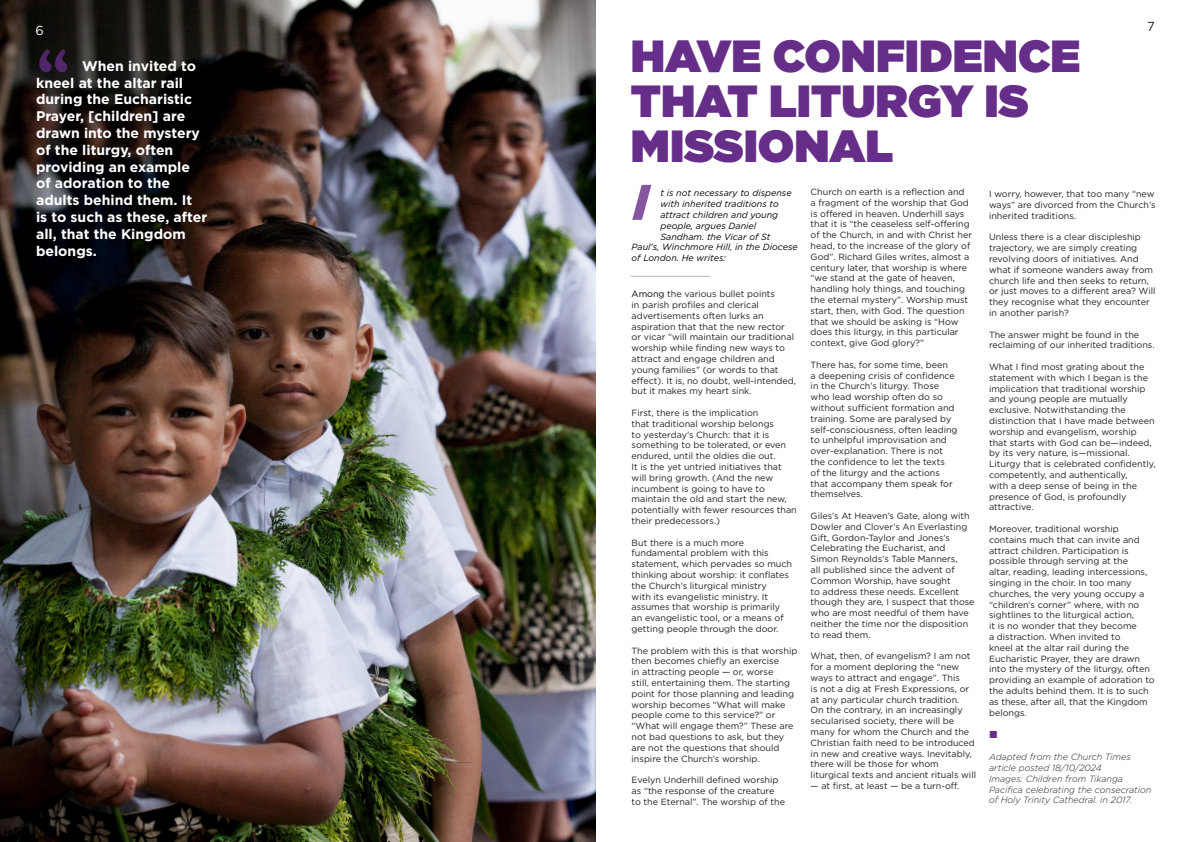
<style>
.page{position:relative;width:1191px;height:842px;background:#fff}
.page>*{position:absolute;margin:0;border:0;box-sizing:border-box;transform-origin:0 0}
.t1{font:condensed 72px "Bernard";color:#662e89}
.t2{font:italic 900 50px "Gotham";color:#662e89}
.t3{font:900 45px/45px "Gotham";color:#662e89}
.t4{font:700 14px/16.8px "Gotham";color:#fff}
.t5{font:13px "Gotham";color:#231f20}
.t6{font:13px "Gotham";color:#fff}
.t7{font:10px "Segoe UI";color:#662e89}
.t8{font:9px/10.8px "Gotham";color:#231f20}
.t9{font:italic 9px "Gotham";color:#000}
.t10{font:italic 300 9px/10.8px "Gotham";color:#231f20}
.s1{color:#000}
</style>
<div class="page">
<img style="left:0;top:0;width:595px;height:842px">
<hr style="left:393px;top:762px;width:79px;height:1px;background:#4a4e56">
<hr style="left:630px;top:276px;width:80px;height:1px;background:#4a4e56">
<p class="t6" style="left:35px;top:22px;width:10px">6</p>
<h1 class="t1" style="left:36px;top:38px;width:36px">“</h1>
<p class="t4" style="left:36px;top:57px;width:173px;text-indent:46px">When invited to kneel at the altar rail during the Eucharistic<br>Prayer, [children] are drawn into the mystery of the liturgy, often providing an example of adoration to the adults behind them. It<br>is to such as these, after all, that the Kingdom belongs.</p>
<p class="t5" style="left:1147px;top:18px;width:9px">7</p>
<p class="t3" style="left:631px;top:33px;width:451px">HAVE CONFIDENCE<br>THAT LITURGY IS<br>MISSIONAL</p>
<p class="t8" style="left:810px;top:186px;width:163px">Church on earth is a reflection and a fragment of the worship that God is offered in heaven. Underhill says that it is “the ceaseless self-offering of the Church, in and with Christ her head, to the increase of the glory of God”. Richard Giles writes, almost a century later, that worship is where “we stand at the gate of heaven, handling holy things, and touching the eternal mystery”. Worship must start, then, with God. The question that we should be asking is “How does this liturgy, in this particular context, give God glory?”</p>
<p class="t8" style="left:810px;top:359px;width:148px">There has, for some time, been<br>a deepening crisis of confidence in the Church’s liturgy. Those who lead worship often do so without sufficient formation and training. Some are paralysed by self-consciousness, often leading to unhelpful improvisation and over-explanation. There is not the confidence to let the texts<br>of the liturgy and the actions that accompany them speak for themselves.</p>
<p class="t8" style="left:810px;top:510px;width:165px">Giles’s At Heaven’s Gate, along with<br>Dowler and Clover’s An Everlasting<br>Gift, Gordon-Taylor and Jones’s<br>Celebrating the Eucharist, and<br>Simon Reynolds’s Table Manners,<br>all published since the advent of<br>Common Worship, have sought<br>to address these needs. Excellent though they are, I suspect that those who are most needful of them have neither the time nor the disposition to read them.</p>
<p class="t8" style="left:810px;top:650px;width:167px">What, then, of evangelism? I am not for a moment deploring the “new ways to attract and engage”. This<br>is not a dig at Fresh Expressions, or at any particular church tradition.<br>On the contrary, in an increasingly secularised society, there will be many for whom the Church and the Christian faith need to be introduced in new and creative ways. Inevitably, there will be those for whom liturgical texts and ancient rituals will</p>
<p class="t8" style="left:810px;top:780px;width:150px">— at first, at least — be a turn-off.</p>
<h2 class="t2" style="left:632px;top:168px;width:18px">I</h2>
<p class="t9" style="left:660px;top:187px;width:133px">t is not necessary to dispense</p>
<p class="t9" style="left:660px;top:198px;width:120px">with inherited traditions to</p>
<p class="t9" style="left:660px;top:209px;width:119px">attract children and young</p>
<p class="t9" style="left:660px;top:220px;width:97px">people, argues Daniel</p>
<p class="t9" style="left:660px;top:231px;width:111px">Sandham. the Vicar of St</p>
<p class="t9" style="left:631px;top:241px;width:168px">Paul's, Winchmore Hill, in the Diocese</p>
<p class="t9" style="left:631px;top:252px;width:96px">of London. He writes:</p>
<p class="t8" style="left:631px;top:288px;width:166px"><span class="s1">Among</span> the various bullet points<br>in parish profiles and clerical advertisements often lurks an aspiration that that the new rector or vicar “will maintain our traditional worship while finding new ways to attract and engage children and young families” (or words to that effect). It is, no doubt, well-intended, but it makes my heart sink.</p>
<p class="t8" style="left:631px;top:407px;width:167px">First, there is the implication<br>that traditional worship belongs<br>to yesterday’s Church: that it is something to be tolerated, or even endured, until the oldies die out.<br>It is the yet untried initiatives that will bring growth. (And the new incumbent is going to have to maintain the old and start the new, potentially with fewer resources than their predecessors.)</p>
<p class="t8" style="left:631px;top:537px;width:162px">But there is a much more fundamental problem with this statement, which pervades so much thinking about worship: it conflates the Church’s liturgical ministry<br>with its evangelistic ministry. It assumes that worship is primarily an evangelistic tool, or a means of getting people through the door.</p>
<p class="t8" style="left:631px;top:645px;width:167px">The problem with this is that worship then becomes chiefly an exercise<br>in attracting people — or, worse<br>still, entertaining them. The starting point for those planning and leading worship becomes “What will make people come to this service?” or “What will engage them?” These are not bad questions to ask, but they are not the questions that should inspire the Church’s worship.</p>
<p class="t8" style="left:631px;top:774px;width:155px">Evelyn Underhill defined worship as “the response of the creature to the Eternal”. The worship of the</p>
<p class="t8" style="left:989px;top:188px;width:168px">I worry, however, that too many “new ways” are divorced from the Church’s inherited traditions.</p>
<p class="t8" style="left:989px;top:232px;width:168px">Unless there is a clear discipleship trajectory, we are simply creating revolving doors of initiatives. And what if someone wanders away from church life and then seeks to return, or just moves to a different area? Will they recognise what they encounter in another parish?</p>
<p class="t8" style="left:989px;top:329px;width:167px">The answer might be found in the reclaiming of our inherited traditions.</p>
<p class="t8" style="left:989px;top:361px;width:168px">What I find most grating about the statement with which I began is the implication that traditional worship and young people are mutually exclusive. Notwithstanding the distinction that I have made between worship and evangelism, worship that starts with God can be—indeed, by its very nature, is—missional.<br>Liturgy that is celebrated confidently, competently, and authentically,<br>with a deep sense of being in the presence of God, is profoundly attractive.</p>
<p class="t8" style="left:989px;top:523px;width:167px">Moreover, traditional worship contains much that can invite and attract children. Participation is possible through serving at the<br>altar, reading, leading intercessions, singing in the choir. In too many churches, the very young occupy a “children’s corner” where, with no sightlines to the liturgical action,<br>it is no wonder that they become<br>a distraction. When invited to<br>kneel at the altar rail during the Eucharistic Prayer, they are drawn into the mystery of the liturgy, often providing an example of adoration to the adults behind them. It is to such as these, after all, that the Kingdom belongs.</p>
<p class="t7" style="left:989px;top:725px;width:10px">■</p>
<p class="t10" style="left:989px;top:751px;width:143px">Adapted from the Church Times article posted 18/10/2024</p>
<p class="t10" style="left:989px;top:773px;width:164px">Images: Children from Tikanga<br>Pacifica celebrating the consecration of Holy Trinity Cathedral. in 2017.</p>
</div>
